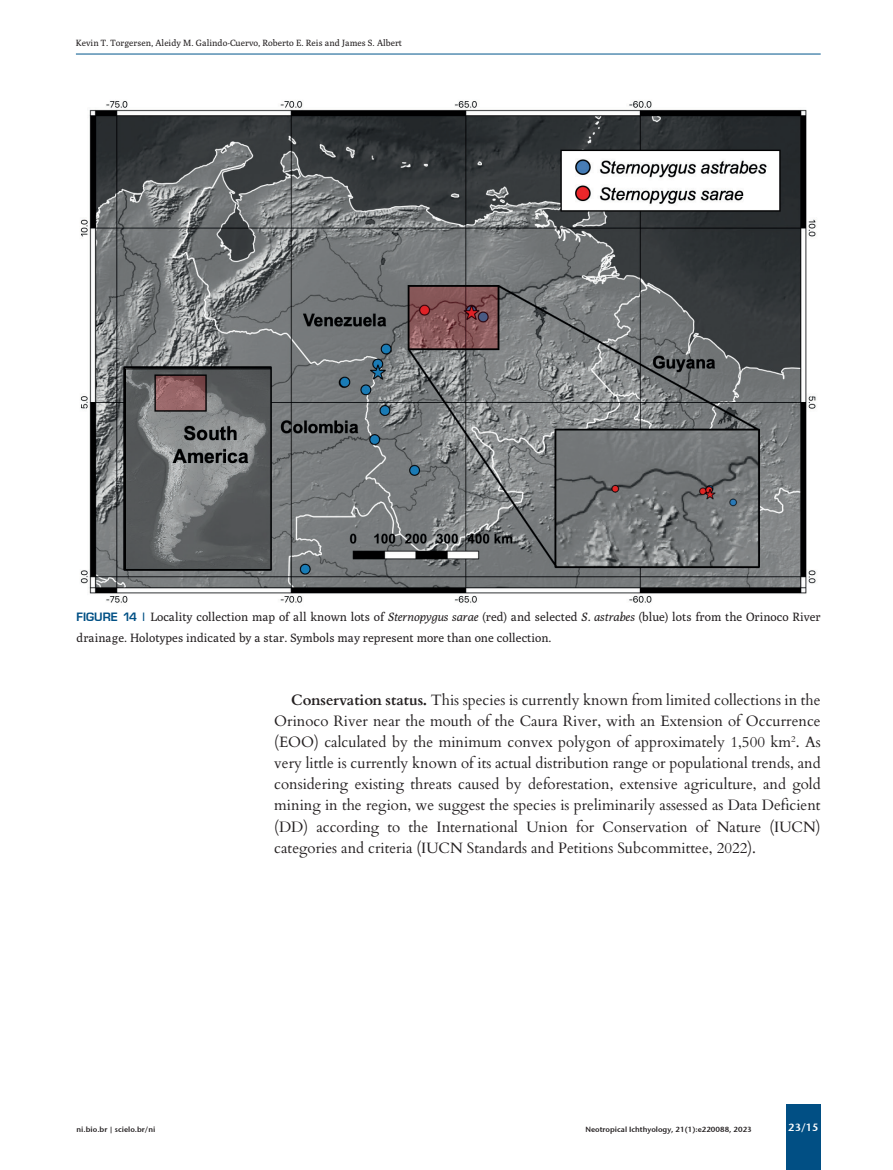
<style>
.page{position:relative;width:893px;height:1170px;background:#fff}
.page>*{position:absolute;margin:0;border:0;box-sizing:border-box;transform-origin:0 0}
.t1{font:15px/21px "Cardo";color:#231f20;text-align:justify}
.t2{font:12px/21px "Poly";color:#231f20}
.t3{font:10.5px "Stone Sans Sem ITCTT Semi";color:#fff}
.t4{font:9px "Poly";color:#231f20}
.t5{font:7.5px "Stone Sans Sem ITCTT Semi";color:#231f20}
.s1{font-family:"Eugenio Medium Normal";color:#015085}
.s2{font-style:italic}
.s3{font-weight:700}
</style>
<div class="page">
<hr style="left:76px;top:54px;width:745px;height:1px;background:#01558c">
<div style="left:786px;top:1104px;width:35px;height:65px;background:#014f84"></div>
<img style="left:80px;top:101px;width:736px;height:502px">
<p class="t4" style="left:76px;top:38px;width:328px">Kevin T. Torgersen, Aleidy M. Galindo-Cuervo, Roberto E. Reis and James S. Albert</p>
<p class="t2" style="left:77px;top:606px;width:746px"><span class="s1">FIGURE 14 |</span> Locality collection map of all known lots of <span class="s2">Sternopygus sarae</span> (red) and selected <span class="s2">S. astrabes</span> (blue) lots from the Orinoco River drainage. Holotypes indicated by a star. Symbols may represent more than one collection.</p>
<p class="t1" style="left:274px;top:689px;width:548px;text-indent:17px"><span class="s3">Conservation status.</span> This species is currently known from limited collections in the Orinoco River near the mouth of the Caura River, with an Extension of Occurrence (EOO) calculated by the minimum convex polygon of approximately 1,500 km<sup>2</sup>. As very little is currently known of its actual distribution range or populational trends, and considering existing threats caused by deforestation, extensive agriculture, and gold mining in the region, we suggest the species is preliminarily assessed as Data Deficient (DD) according to the International Union for Conservation of Nature (IUCN) categories and criteria (IUCN Standards and Petitions Subcommittee, 2022).</p>
<p class="t5" style="left:77px;top:1122px;width:80px">ni.bio.br | scielo.br/ni</p>
<p class="t5" style="left:585px;top:1122px;width:168px">Neotropical Ichthyology, 21(1):e220088, 2023</p>
<p class="t3" style="left:788px;top:1118px;width:32px">23/15</p>
</div>
